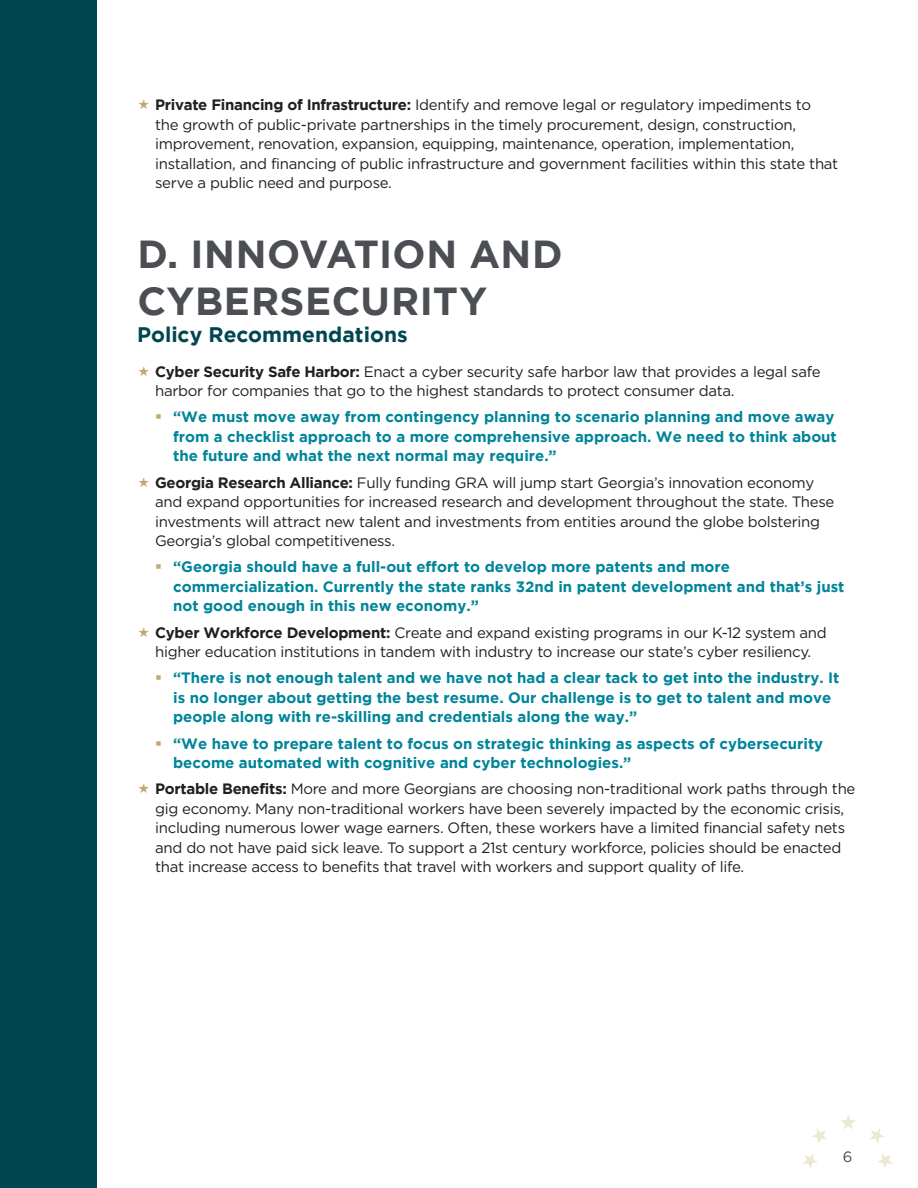
<style>
.page{position:relative;width:918px;height:1188px;background:#fff}
.page>*{position:absolute;margin:0;border:0;box-sizing:border-box;transform-origin:0 0}
.t1{font:700 39px/46.8px "Gotham";letter-spacing:.015em;color:#4b4e53}
.t2{font:700 21px "Gotham";color:#004650}
.t3{font:15px/19.5px "Gotham";letter-spacing:-.02em;color:#231f20}
.t4{font:700 15px/19.5px "Gotham";color:#008599}
.t5{font:15px "Gotham";color:#4b4e53}
.s1{font-weight:700}
</style>
<div class="page">
<svg style="left:841px;top:1115px;width:15px;height:14px"></svg>
<svg style="left:812px;top:1128px;width:15px;height:15px"></svg>
<svg style="left:870px;top:1129px;width:15px;height:14px"></svg>
<svg style="left:803px;top:1154px;width:15px;height:14px"></svg>
<svg style="left:878px;top:1154px;width:15px;height:14px"></svg>
<div style="left:0;top:0;width:97px;height:1188px;background:#004650"></div>
<p class="t3" style="left:155px;top:95px;width:685px"><span class="s1">Private Financing of Infrastructure:</span> Identify and remove legal or regulatory impediments to the growth of public-private partnerships in the timely procurement, design, construction, improvement, renovation, expansion, equipping, maintenance, operation, implementation, installation, and financing of public infrastructure and government facilities within this state that serve a public need and purpose.</p>
<p class="t1" style="left:137px;top:230px;width:427px">D. INNOVATION AND<br>CYBERSECURITY</p>
<h2 class="t2" style="left:137px;top:322px;width:272px">Policy Recommendations</h2>
<p class="t3" style="left:155px;top:361px;width:667px"><span class="s1">Cyber Security Safe Harbor:</span> Enact a cyber security safe harbor law that provides a legal safe harbor for companies that go to the highest standards to protect consumer data.</p>
<p class="t4" style="left:173px;top:407px;width:665px">“We must move away from contingency planning to scenario planning and move away from a checklist approach to a more comprehensive approach. We need to think about the future and what the next normal may require.”</p>
<p class="t3" style="left:155px;top:472px;width:681px"><span class="s1">Georgia Research Alliance:</span> Fully funding GRA will jump start Georgia’s innovation economy and expand opportunities for increased research and development throughout the state. These investments will attract new talent and investments from entities around the globe bolstering Georgia’s global competitiveness.</p>
<p class="t4" style="left:173px;top:557px;width:673px">“Georgia should have a full-out effort to develop more patents and more commercialization. Currently the state ranks 32nd in patent development and that’s just not good enough in this new economy.”</p>
<p class="t3" style="left:155px;top:622px;width:673px"><span class="s1">Cyber Workforce Development:</span> Create and expand existing programs in our K-12 system and higher education institutions in tandem with industry to increase our state’s cyber resiliency.</p>
<p class="t4" style="left:173px;top:668px;width:668px">“There is not enough talent and we have not had a clear tack to get into the industry. It is no longer about getting the best resume. Our challenge is to get to talent and move people along with re-skilling and credentials along the way.”</p>
<p class="t4" style="left:173px;top:733px;width:652px">“We have to prepare talent to focus on strategic thinking as aspects of cybersecurity become automated with cognitive and cyber technologies.”</p>
<p class="t3" style="left:155px;top:779px;width:702px"><span class="s1">Portable Benefits:</span> More and more Georgians are choosing non-traditional work paths through the gig economy. Many non-traditional workers have been severely impacted by the economic crisis, including numerous lower wage earners. Often, these workers have a limited financial safety nets and do not have paid sick leave. To support a 21st century workforce, policies should be enacted that increase access to benefits that travel with workers and support quality of life.</p>
<p class="t5" style="left:843px;top:1149px;width:11px">6</p>
</div>
